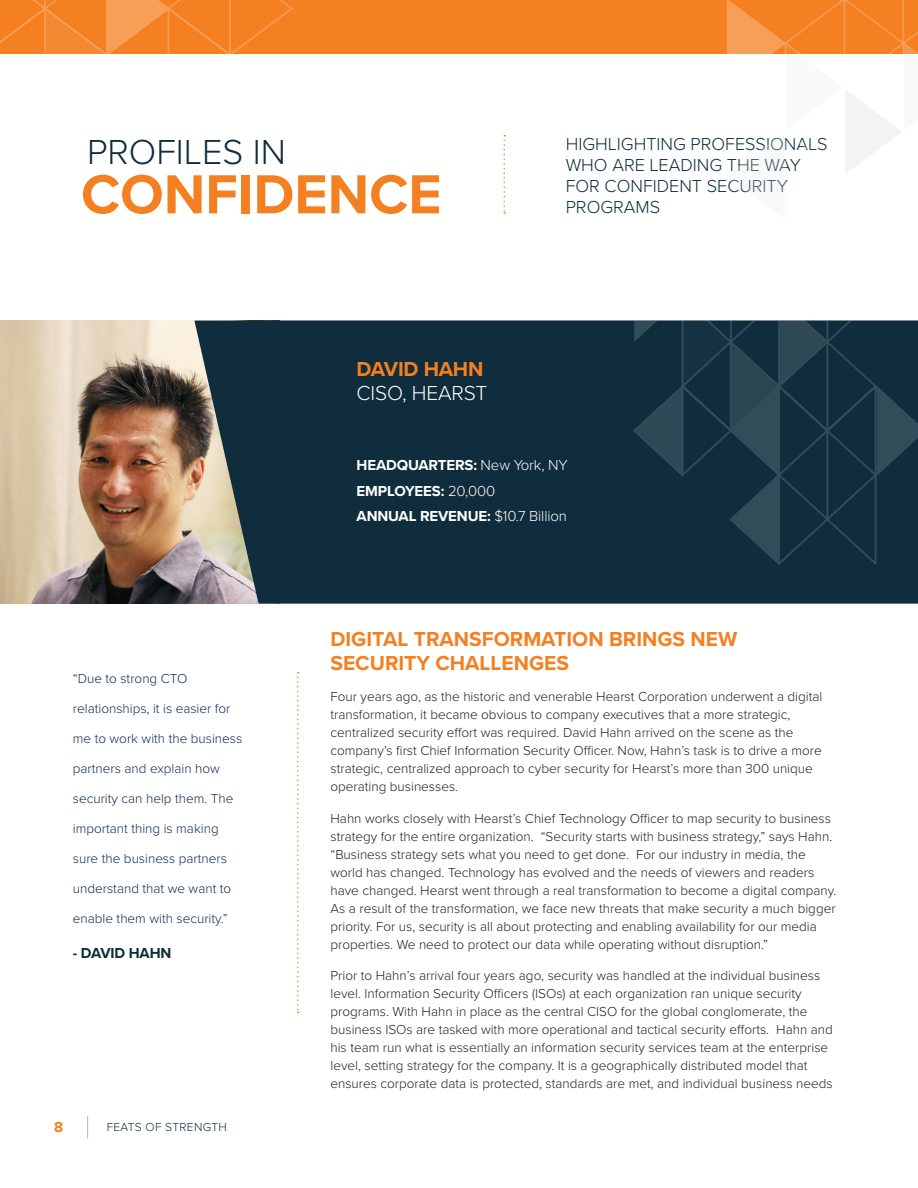
<style>
.page{position:relative;width:918px;height:1188px;background:#fff}
.page>*{position:absolute;margin:0;border:0;box-sizing:border-box;transform-origin:0 0}
.Confidence{font:700 57px "Proxima Nova";color:#f58021}
.Profiles_In{font:300 36px "Proxima Nova";color:#0f2d3c}
.Body_Text{font:700 21px/24px "Proxima Nova";color:#f58021}
.Job_Titles{font:300 21px "Proxima Nova";letter-spacing:-.01em;color:#fff}
.Name{font:700 21px "Proxima Nova";letter-spacing:-.01em;color:#f58021}
.t1{font:300 18px/21px "Proxima Nova";color:#0f2d3c}
.Body_Text-2{font:700 15px "Proxima Nova";letter-spacing:-.01em;color:#fff}
.Quote_Name__Plain_Te{font:700 15px "Proxima Nova";letter-spacing:-.01em;color:#0f2d3c}
.t2{font:700 15px "Proxima Nova";color:#f58021}
.Body_Text-3{font:300 13.5px/18px "Proxima Nova";color:#231f20}
.Body_Text-4{font:300 13.5px "Proxima Nova";color:#102b4f}
.t3{font:300 12px "Proxima Nova";letter-spacing:.025em;color:#0f2d3c}
.s1{font-weight:300}
</style>
<div class="page">
<svg style="left:87px;top:1116px;width:1px;height:23px"></svg>
<img style="left:0;top:321px;width:194px;height:283px">
<div style="left:0;top:0;width:918px;height:54px;background:#f58021"></div>
<svg style="left:0;top:0;width:293px;height:54px"></svg>
<svg style="left:504px;top:135px;width:1px;height:79px"></svg>
<svg style="left:727px;top:0;width:191px;height:173px"></svg>
<svg style="left:194px;top:320px;width:724px;height:284px;background:#1b3643"></svg>
<svg style="left:631px;top:320px;width:287px;height:247px;background:#173442"></svg>
<svg style="left:297px;top:672px;width:2px;height:341px"></svg>
<p class="Profiles_In" style="left:87px;top:130px;width:200px">PROFILES IN</p>
<p class="Confidence" style="left:81px;top:160px;width:362px">CONFIDENCE</p>
<p class="Name" style="left:357px;top:356px;width:128px">DAVID HAHN</p>
<p class="Job_Titles" style="left:357px;top:380px;width:132px">CISO, HEARST</p>
<p class="t1" style="left:566px;top:134px;width:263px">HIGHLIGHTING PROFESSIONALS<br>WHO ARE LEADING THE WAY<br>FOR CONFIDENT SECURITY<br>PROGRAMS</p>
<p class="Body_Text-4" style="left:73px;top:671px;width:116px">“Due to strong CTO</p>
<p class="Body_Text-4" style="left:73px;top:701px;width:159px">relationships, it is easier for</p>
<p class="Body_Text-4" style="left:73px;top:731px;width:171px">me to work with the business</p>
<p class="Body_Text-4" style="left:73px;top:761px;width:148px">partners and explain how</p>
<p class="Body_Text-4" style="left:73px;top:791px;width:162px">security can help them. The</p>
<p class="Body_Text-4" style="left:73px;top:821px;width:147px">important thing is making</p>
<p class="Body_Text-4" style="left:73px;top:851px;width:156px">sure the business partners</p>
<p class="Body_Text-4" style="left:73px;top:881px;width:160px">understand that we want to</p>
<p class="Body_Text-4" style="left:73px;top:911px;width:156px">enable them with security.”</p>
<p class="Quote_Name__Plain_Te" style="left:73px;top:944px;width:100px">- DAVID HAHN</p>
<p class="t2" style="left:54px;top:1118px;width:11px">8</p>
<p class="t3" style="left:107px;top:1120px;width:122px">FEATS OF STRENGTH</p>
<p class="Body_Text-2" style="left:357px;top:456px;width:213px">HEADQUARTERS: <span class="s1">New York, NY</span></p>
<p class="Body_Text-2" style="left:357px;top:482px;width:140px">EMPLOYEES: <span class="s1">20,000</span></p>
<p class="Body_Text-2" style="left:357px;top:507px;width:212px">ANNUAL REVENUE: <span class="s1">$10.7 Billion</span></p>
<p class="Body_Text" style="left:330px;top:628px;width:408px">DIGITAL TRANSFORMATION BRINGS NEW<br>SECURITY CHALLENGES</p>
<p class="Body_Text-3" style="left:330px;top:688px;width:493px">Four years ago, as the historic and venerable Hearst Corporation underwent a digital transformation, it became obvious to company executives that a more strategic, centralized security effort was required. David Hahn arrived on the scene as the company’s first Chief Information Security Officer. Now, Hahn’s task is to drive a more strategic, centralized approach to cyber security for Hearst’s more than 300 unique operating businesses.</p>
<p class="Body_Text-3" style="left:330px;top:810px;width:507px">Hahn works closely with Hearst’s Chief Technology Officer to map security to business strategy for the entire organization. “Security starts with business strategy,” says Hahn. “Business strategy sets what you need to get done. For our industry in media, the world has changed. Technology has evolved and the needs of viewers and readers have changed. Hearst went through a real transformation to become a digital company.<br>As a result of the transformation, we face new threats that make security a much bigger priority. For us, security is all about protecting and enabling availability for our media properties. We need to protect our data while operating without disruption.”</p>
<p class="Body_Text-3" style="left:330px;top:967px;width:504px">Prior to Hahn’s arrival four years ago, security was handled at the individual business level. Information Security Officers (ISOs) at each organization ran unique security programs. With Hahn in place as the central CISO for the global conglomerate, the business ISOs are tasked with more operational and tactical security efforts. Hahn and his team run what is essentially an information security services team at the enterprise level, setting strategy for the company. It is a geographically distributed model that ensures corporate data is protected, standards are met, and individual business needs</p>
</div>
